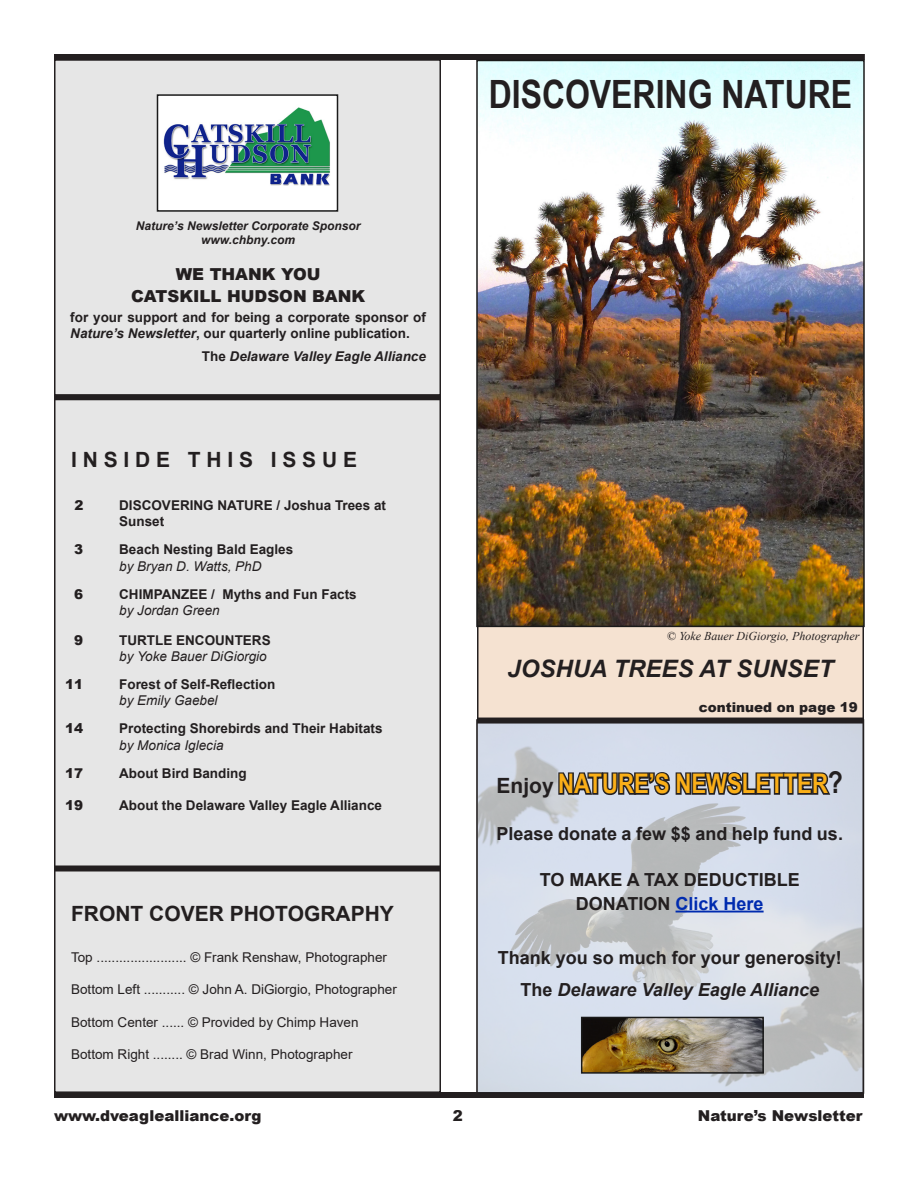
<style>
.page{position:relative;width:918px;height:1188px;background:#fff}
.page>*{position:absolute;margin:0;border:0;box-sizing:border-box;transform-origin:0 0}
.No_Spacing{font:700 39px "Arial Narrow";color:#231f20}
.No_Spacing-2{font:700 27px "Arial Narrow";color:#faaf18}
.Heading_1{font:italic 700 24px "Arial";color:#231f20}
.No_Spacing-3{font:700 21px "Arial";color:#231f20}
.No_Spacing-4{font:700 18px "Arial";color:#231f20}
.No_Spacing-5{font:italic 700 18px "Arial";color:#231f20}
.No_Spacing-6{font:700 18px "Arial";color:#002baf}
.No_Spacing-7{font:900 16.5px "Arial";color:#231f20}
.t1{font:900 15px "Arial";color:#231f20}
.No_Spacing-8{font:700 13.5px/16.2px "Arial";color:#231f20}
.No_Spacing-9{font:13.5px "Arial";color:#231f20}
.No_Spacing-10{font:italic 13.5px/16.2px "Arial";color:#231f20}
.No_Spacing-11{font:italic 700 13.5px "Arial";color:#231f20}
.No_Spacing-12{font:900 13.5px "Arial";color:#231f20}
.No_Spacing-13{font:italic 700 12px "Arial";color:#231f20}
.t2{font:italic 12px "Times New Roman";color:#231f20}
.s1{font-style:italic}
.s2{font-style:normal}
.s3{font-weight:400;font-style:italic}
.s4{font-weight:700;font-style:normal}
.s5{font-family:"Arial";font-size:21px;color:#231f20}
.s6{font-size:30px;color:#231f20}
.s7{color:#231f20}
</style>
<div class="page">
<div style="left:54px;top:1092px;width:810px;height:6px;background:#231f20"></div>
<div style="left:54px;top:59px;width:387px;height:337px;background:#e6e6e6;border:2px solid #231f20"></div>
<div style="left:477px;top:59px;width:387px;height:661px;background:#f5e2d1;border:2px solid #231f20"></div>
<img style="left:479px;top:724px;width:382px;height:367px">
<div style="left:54px;top:396px;width:387px;height:697px;background:#e6e6e6;border:2px solid #231f20"></div>
<div style="left:54px;top:866px;width:387px;height:6px;background:#231f20"></div>
<div style="left:54px;top:54px;width:811px;height:6px;background:#231f20"></div>
<img style="left:160px;top:97px;width:175px;height:112px">
<div style="left:157px;top:94px;width:181px;height:118px;border:2px solid #1a1a1a"></div>
<div style="left:54px;top:394px;width:387px;height:6px;background:#231f20"></div>
<hr style="left:676px;top:911px;width:88px;height:1px;background:#002baf">
<svg style="left:557px;top:765px;width:276px;height:38px;background:#868992"></svg>
<div style="left:477px;top:718px;width:387px;height:6px;background:#231f20"></div>
<img style="left:584px;top:1020px;width:177px;height:51px">
<div style="left:581px;top:1017px;width:183px;height:57px;border:2px solid #1a1a1a"></div>
<div style="left:476px;top:719px;width:388px;height:379px;border:2px solid #231f20"></div>
<img style="left:479px;top:63px;width:383px;height:561px">
<div style="left:476px;top:60px;width:389px;height:567px;border:2px solid #1a1a1a"></div>
<p class="No_Spacing-13" style="left:136px;top:218px;width:226px">Nature’s Newsletter Corporate Sponsor</p>
<p class="No_Spacing-13" style="left:201px;top:232px;width:95px">www.chbny.com</p>
<p class="No_Spacing-7" style="left:176px;top:262px;width:146px">WE THANK YOU</p>
<p class="No_Spacing-7" style="left:131px;top:284px;width:236px">CATSKILL HUDSON BANK</p>
<p class="No_Spacing-8" style="left:70px;top:309px;width:357px">for your support and for being a corporate sponsor of<br><span class="s1">Nature’s Newsletter</span>, our quarterly online publication.</p>
<p class="No_Spacing-11" style="left:202px;top:347px;width:226px"><span class="s2">The</span> Delaware Valley Eagle Alliance</p>
<p class="No_Spacing-3" style="left:71px;top:445px;width:287px">I N S I D E T H I S I S S U E</p>
<p class="No_Spacing-12" style="left:75px;top:495px;width:11px">2</p>
<p class="No_Spacing-8" style="left:119px;top:497px;width:268px">DISCOVERING NATURE / Joshua Trees at<br>Sunset</p>
<p class="No_Spacing-12" style="left:74px;top:540px;width:11px">3</p>
<p class="No_Spacing-8" style="left:119px;top:542px;width:176px">Beach Nesting Bald Eagles <span class="s3">by Bryan D. Watts, PhD</span></p>
<p class="No_Spacing-12" style="left:74px;top:584px;width:11px">6</p>
<p class="No_Spacing-8" style="left:119px;top:586px;width:239px">CHIMPANZEE / Myths and Fun Facts</p>
<p class="No_Spacing-10" style="left:119px;top:602px;width:102px">by Jordan Green</p>
<p class="No_Spacing-12" style="left:74px;top:630px;width:11px">9</p>
<p class="No_Spacing-10" style="left:119px;top:632px;width:153px"><span class="s4">TURTLE ENCOUNTERS </span>by Yoke Bauer DiGiorgio</p>
<p class="No_Spacing-12" style="left:65px;top:674px;width:20px">11</p>
<p class="No_Spacing-8" style="left:119px;top:676px;width:158px">Forest of Self-Reflection <span class="s3">by Emily Gaebel</span></p>
<p class="No_Spacing-12" style="left:65px;top:719px;width:20px">14</p>
<p class="No_Spacing-8" style="left:119px;top:721px;width:265px">Protecting Shorebirds and Their Habitats <span class="s3">by Monica Iglecia</span></p>
<p class="No_Spacing-12" style="left:65px;top:763px;width:20px">17</p>
<p class="No_Spacing-8" style="left:119px;top:765px;width:129px">About Bird Banding</p>
<p class="No_Spacing-12" style="left:65px;top:796px;width:20px">19</p>
<p class="No_Spacing-8" style="left:119px;top:798px;width:264px">About the Delaware Valley Eagle Alliance</p>
<p class="No_Spacing-3" style="left:71px;top:898px;width:324px">FRONT COVER PHOTOGRAPHY</p>
<p class="No_Spacing-9" style="left:71px;top:948px;width:318px">Top ........................ © Frank Renshaw, Photographer</p>
<p class="No_Spacing-9" style="left:71px;top:980px;width:327px">Bottom Left ........... © John A. DiGiorgio, Photographer</p>
<p class="No_Spacing-9" style="left:71px;top:1013px;width:289px">Bottom Center ...... © Provided by Chimp Haven</p>
<p class="No_Spacing-9" style="left:71px;top:1045px;width:283px">Bottom Right ........ © Brad Winn, Photographer</p>
<p class="No_Spacing" style="left:489px;top:65px;width:365px">DISCOVERING NATURE</p>
<p class="t2" style="left:667px;top:628px;width:194px">© Yoke Bauer DiGiorgio, Photographer</p>
<p class="Heading_1" style="left:508px;top:652px;width:327px">JOSHUA TREES AT SUNSET</p>
<p class="No_Spacing-12" style="left:699px;top:697px;width:161px">continued on page 19</p>
<p class="No_Spacing-2" style="left:496px;top:763px;width:348px"><span class="s5">Enjoy</span> NATURE’S NEWSLETTER<span class="s6">?</span></p>
<p class="No_Spacing-4" style="left:496px;top:821px;width:348px">Please donate a few $$ and help fund us.</p>
<p class="No_Spacing-4" style="left:540px;top:867px;width:261px">TO MAKE A TAX DEDUCTIBLE</p>
<p class="No_Spacing-6" style="left:576px;top:891px;width:189px"><span class="s7">DONATION</span> Click Here</p>
<p class="No_Spacing-4" style="left:498px;top:945px;width:346px">Thank you so much for your generosity!</p>
<p class="No_Spacing-5" style="left:520px;top:978px;width:300px"><span class="s2">The</span> Delaware Valley Eagle Alliance</p>
<p class="t1" style="left:54px;top:1104px;width:209px">www.dveaglealliance.org</p>
<p class="t1" style="left:453px;top:1104px;width:12px">2</p>
<p class="t1" style="left:698px;top:1104px;width:166px">Nature’s Newsletter</p>
</div>
